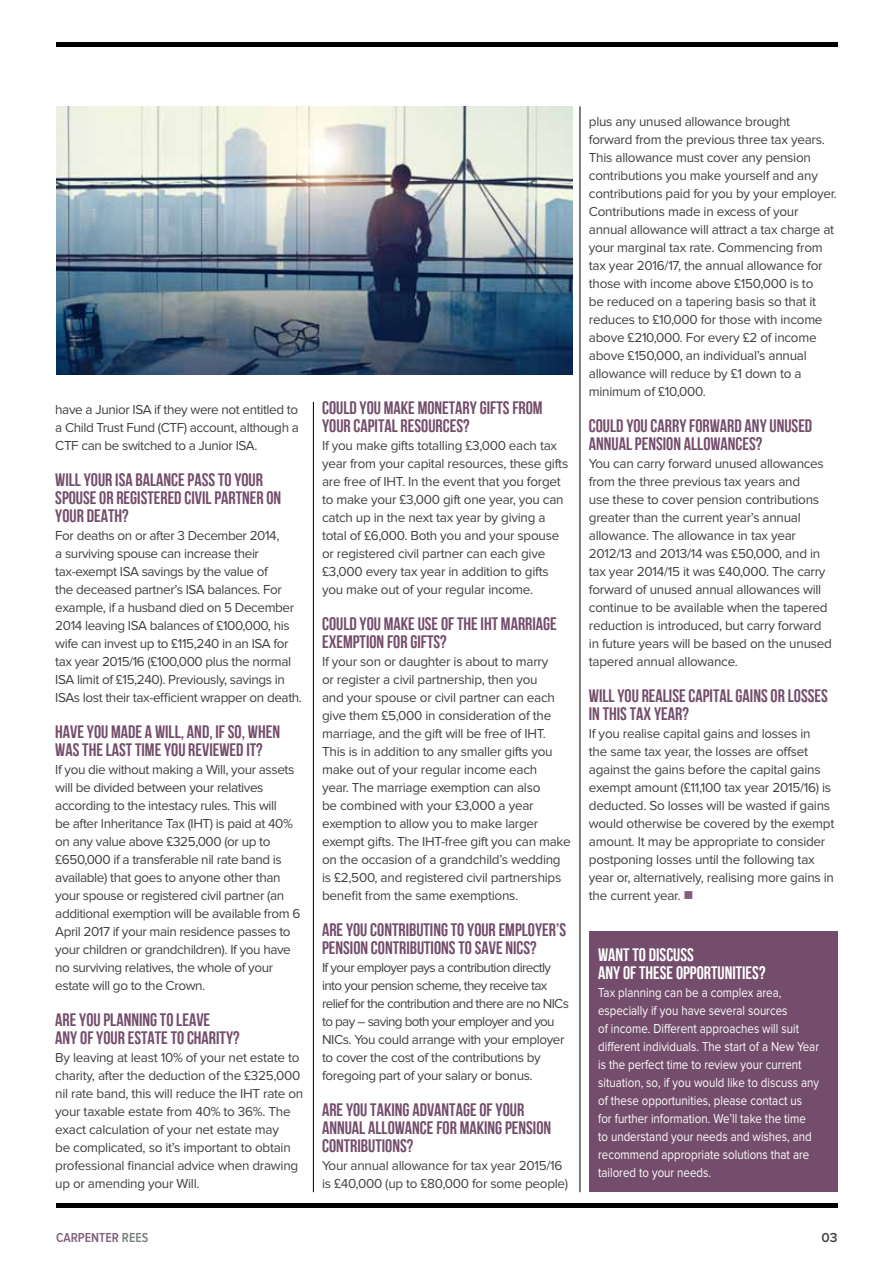
<style>
.page{position:relative;width:893px;height:1263px;background:#fff}
.page>*{position:absolute;margin:0;border:0;box-sizing:border-box;transform-origin:0 0}
.t1{font:18px/18px "Bebas Neue";color:#734d6b}
.t2{font:18px/18px "Bebas Neue";color:#fff}
.t3{font:13.5px/18px "Proxima Nova";letter-spacing:-.02em;color:#414042}
.t4{font:13.5px/18px "Proxima Nova";color:#fff;scale:.85 1}
.t5{font:13.5px/18px "Proxima Nova";letter-spacing:-.05em;color:#414042}
.t6{font:600 13.5px "Proxima Nova Cond";color:#815e7a}
.t7{font:600 13.5px "Proxima Nova";color:#414042}
.s1{color:#815e7a}
.s2{color:#75817b}
</style>
<div class="page">
<hr style="left:56px;top:43px;width:782px;height:4px;background:#000">
<div style="left:56px;top:1203px;width:782px;height:5px;background:#000"></div>
<hr style="left:313px;top:402px;width:1px;height:790px;background:#000">
<hr style="left:580px;top:106px;width:1px;height:1086px;background:#000">
<div style="left:590px;top:931px;width:248px;height:261px;background:#734d6b"></div>
<img style="left:56px;top:106px;width:517px;height:269px">
<p class="t3" style="left:55px;top:401px;width:245px;text-align:justify">have a Junior ISA if they were not entitled to a Child Trust Fund (CTF) account, although a CTF can be switched to a Junior ISA.</p>
<h1 class="t1" style="left:55px;top:470px;width:227px">WILL YOUR ISA BALANCE PASS TO YOUR<br>SPOUSE OR REGISTERED CIVIL PARTNER ON<br>YOUR DEATH?</h1>
<p class="t3" style="left:55px;top:527px;width:248px">For deaths on or after 3 December 2014,<br>a surviving spouse can increase their tax-exempt ISA savings by the value of<br>the deceased partner’s ISA balances. For example, if a husband died on 5 December 2014 leaving ISA balances of £100,000, his wife can invest up to £115,240 in an ISA for tax year 2015/16 (£100,000 plus the normal ISA limit of £15,240). Previously, savings in ISAs lost their tax-efficient wrapper on death.</p>
<h1 class="t1" style="left:55px;top:722px;width:226px">HAVE YOU MADE A WILL, AND, IF SO, WHEN<br>WAS THE LAST TIME YOU REVIEWED IT?</h1>
<p class="t3" style="left:55px;top:761px;width:247px">If you die without making a Will, your assets will be divided between your relatives according to the intestacy rules. This will<br>be after Inheritance Tax (IHT) is paid at 40% on any value above £325,000 (or up to £650,000 if a transferable nil rate band is available) that goes to anyone other than your spouse or registered civil partner (an additional exemption will be available from 6<br>April 2017 if your main residence passes to your children or grandchildren). If you have no surviving relatives, the whole of your estate will go to the Crown.</p>
<h1 class="t1" style="left:55px;top:1010px;width:186px">ARE YOU PLANNING TO LEAVE<br>ANY OF YOUR ESTATE TO CHARITY?</h1>
<p class="t3" style="left:55px;top:1049px;width:250px">By leaving at least 10% of your net estate to charity, after the deduction of the £325,000 nil rate band, this will reduce the IHT rate on your taxable estate from 40% to 36%. The exact calculation of your net estate may<br>be complicated, so it’s important to obtain professional financial advice when drawing up or amending your Will.</p>
<h1 class="t1" style="left:322px;top:398px;width:222px">COULD YOU MAKE MONETARY GIFTS FROM<br>YOUR CAPITAL RESOURCES?</h1>
<p class="t3" style="left:322px;top:437px;width:248px">If you make gifts totalling £3,000 each tax year from your capital resources, these gifts are free of IHT. In the event that you forget to make your £3,000 gift one year, you can catch up in the next tax year by giving a total of £6,000. Both you and your spouse or registered civil partner can each give £3,000 every tax year in addition to gifts you make out of your regular income.</p>
<h1 class="t1" style="left:322px;top:614px;width:236px">COULD YOU MAKE USE OF THE IHT MARRIAGE<br>EXEMPTION FOR GIFTS?</h1>
<p class="t3" style="left:322px;top:653px;width:250px">If your son or daughter is about to marry<br>or register a civil partnership, then you<br>and your spouse or civil partner can each give them £5,000 in consideration of the marriage, and the gift will be free of IHT.<br>This is in addition to any smaller gifts you make out of your regular income each<br>year. The marriage exemption can also<br>be combined with your £3,000 a year exemption to allow you to make larger exempt gifts. The IHT-free gift you can make on the occasion of a grandchild’s wedding is £2,500, and registered civil partnerships benefit from the same exemptions.</p>
<h1 class="t1" style="left:322px;top:920px;width:246px">ARE YOU CONTRIBUTING TO YOUR EMPLOYER’S<br>PENSION CONTRIBUTIONS TO SAVE NICS?</h1>
<p class="t5" style="left:322px;top:959px;width:248px">If your employer pays a contribution directly into your pension scheme, they receive tax relief for the contribution and there are no NICs to pay – saving both your employer and you NICs. You could arrange with your employer to cover the cost of the contributions by foregoing part of your salary or bonus.</p>
<h1 class="t1" style="left:322px;top:1100px;width:231px">ARE YOU TAKING ADVANTAGE OF YOUR<br>ANNUAL ALLOWANCE FOR MAKING PENSION<br>CONTRIBUTIONS?</h1>
<p class="t3" style="left:322px;top:1157px;width:248px">Your annual allowance for tax year 2015/16 is £40,000 (up to £80,000 for some people)</p>
<p class="t3" style="left:589px;top:113px;width:250px">plus any unused allowance brought forward from the previous three tax years.<br>This allowance must cover any pension contributions you make yourself and any contributions paid for you by your employer.<br>Contributions made in excess of your annual allowance will attract a tax charge at your marginal tax rate. Commencing from tax year 2016/17, the annual allowance for those with income above £150,000 is to<br>be reduced on a tapering basis so that it reduces to £10,000 for those with income above £210,000. For every £2 of income above £150,000, an individual’s annual allowance will reduce by £1 down to a minimum of £10,000.</p>
<h1 class="t1" style="left:589px;top:416px;width:225px">COULD YOU CARRY FORWARD ANY UNUSED<br>ANNUAL PENSION ALLOWANCES?</h1>
<p class="t3" style="left:589px;top:455px;width:245px">You can carry forward unused allowances from the three previous tax years and<br>use these to cover pension contributions greater than the current year’s annual allowance. The allowance in tax year 2012/13 and 2013/14 was £50,000, and in tax year 2014/15 it was £40,000. The carry forward of unused annual allowances will continue to be available when the tapered reduction is introduced, but carry forward in future years will be based on the unused tapered annual allowance.</p>
<h1 class="t1" style="left:589px;top:686px;width:240px">WILL YOU REALISE CAPITAL GAINS OR LOSSES<br>IN THIS TAX YEAR?</h1>
<p class="t3" style="left:589px;top:725px;width:247px">If you realise capital gains and losses in<br>the same tax year, the losses are offset against the gains before the capital gains exempt amount (£11,100 tax year 2015/16) is deducted. So losses will be wasted if gains would otherwise be covered by the exempt amount. It may be appropriate to consider postponing losses until the following tax year or, alternatively, realising more gains in the current year. <span class="s1">■</span></p>
<h1 class="t2" style="left:598px;top:945px;width:169px">WANT TO DISCUSS<br>ANY OF THESE OPPORTUNITIES?</h1>
<p class="t4" style="left:598px;top:984px;width:261px">Tax planning can be a complex area, especially if you have several sources<br>of income. Different approaches will suit different individuals. The start of a New Year is the perfect time to review your current situation, so, if you would like to discuss any of these opportunities, please contact us<br>for further information. We’ll take the time to understand your needs and wishes, and recommend appropriate solutions that are tailored to your needs.</p>
<p class="t6" style="left:56px;top:1231px;width:94px">CARPENTER <span class="s2">REES</span></p>
<p class="t7" style="left:822px;top:1231px;width:18px">03</p>
</div>
